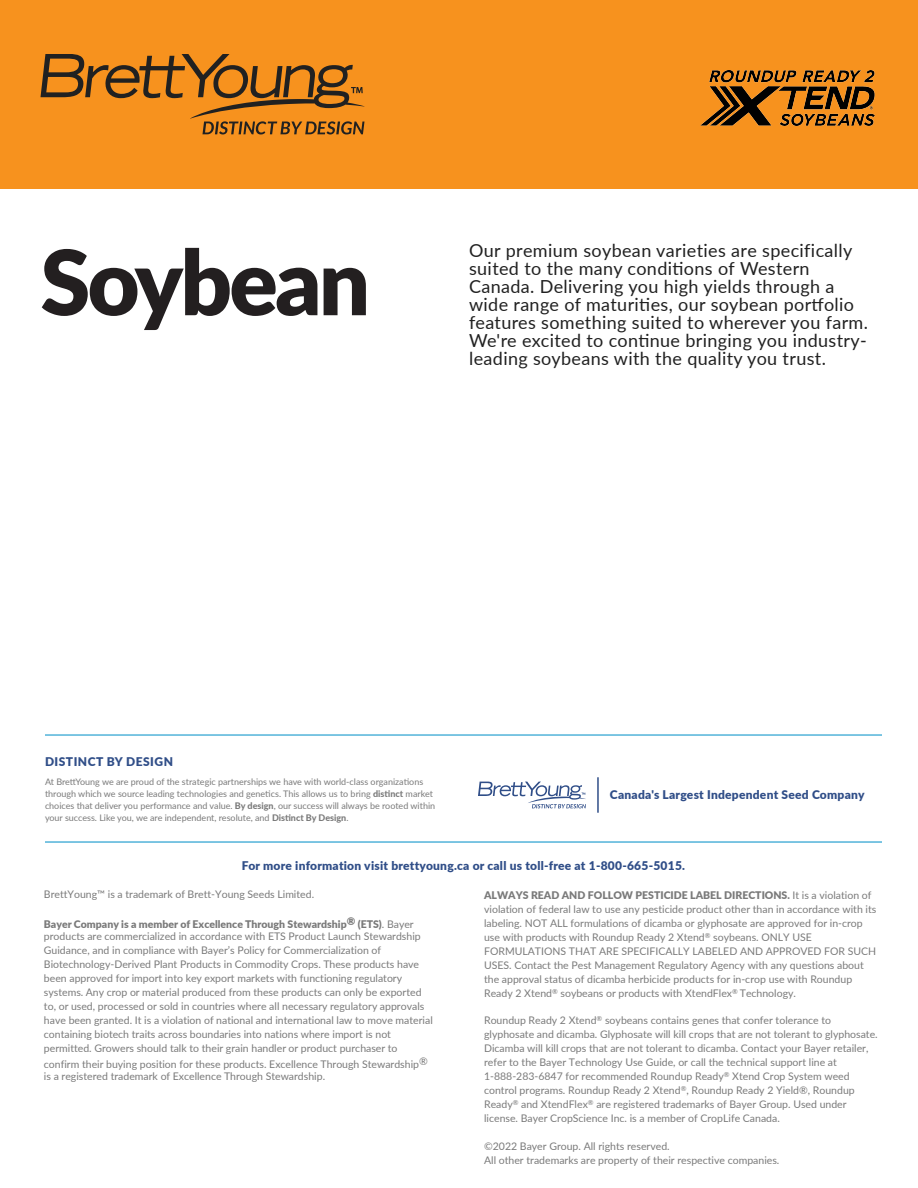
<style>
.page{position:relative;width:918px;height:1188px;background:#fff}
.page>*{position:absolute;margin:0;border:0;box-sizing:border-box;transform-origin:0 0}
.H1_Prouduct_Name{font:900 90px "Lato";letter-spacing:-.03em;color:#231f20}
.Body_Copy{font:18px/18px "Lato";letter-spacing:.02em;color:#212121}
.Small_Copy_Heading{font:900 12px "Lato";letter-spacing:.02em;color:#304e88}
.Small_Copy_Heading-2{font:900 12px "Lato";letter-spacing:.04em;color:#304e88}
.t1{font:10.5px/14px "Lato";color:#7a7a7a}
.t2{font:9px/12px "Lato";color:#7a7a7a}
.s1{font-weight:800}
.s2{font-weight:900}
</style>
<div class="page">
<div style="left:0;top:0;width:918px;height:189px;background:#f7921e"></div>
<svg style="left:40px;top:54px;width:325px;height:80px"></svg>
<hr style="left:45px;top:734px;width:837px;height:2px;background:#52b3d9">
<hr style="left:45px;top:841px;width:837px;height:2px;background:#52b3d9">
<svg style="left:478px;top:782px;width:108px;height:26px"></svg>
<hr style="left:597px;top:777px;width:2px;height:36px;background:#304e88">
<img style="left:701px;top:70px;width:174px;height:55px">
<p class="H1_Prouduct_Name" style="left:40px;top:215px;width:331px">Soybean</p>
<p class="Body_Copy" style="left:469px;top:241px;width:400px">Our premium soybean varieties are specifically suited to the many conditions of Western Canada. Delivering you high yields through a wide range of maturities, our soybean portfolio features something suited to wherever you farm.<br>We're excited to continue bringing you industry&shy;leading soybeans with the quality you trust.</p>
<p class="Small_Copy_Heading-2" style="left:45px;top:753px;width:130px">DISTINCT BY DESIGN</p>
<p class="t2" style="left:45px;top:776px;width:392px">At BrettYoung we are proud of the strategic partnerships we have with world-class organizations through which we source leading technologies and genetics. This allows us to bring <span class="s1">distinct</span> market choices that deliver you performance and value. <span class="s1">By design</span>, our success will always be rooted within your success. Like you, we are independent, resolute, and <span class="s1">Distinct By Design</span>.</p>
<p class="Small_Copy_Heading" style="left:242px;top:856px;width:445px">For more information visit brettyoung.ca or call us toll-free at 1-800-665-5015.</p>
<p class="Small_Copy_Heading" style="left:610px;top:786px;width:256px">Canada's Largest Independent Seed Company</p>
<p class="t1" style="left:44px;top:887px;width:272px">BrettYoung™ is a trademark of Brett-Young Seeds Limited.</p>
<p class="t1" style="left:44px;top:918px;width:378px;line-height:11.9px"><span class="s2">Bayer Company is a member of Excellence Through Stewardship</span><sup>®</sup> <span class="s2">(ETS)</span>. Bayer products are commercialized in accordance with ETS Product Launch Stewardship</p>
<p class="t1" style="left:44px;top:943px;width:390px">Guidance, and in compliance with Bayer’s Policy for Commercialization of Biotechnology-Derived Plant Products in Commodity Crops. These products have been approved for import into key export markets with functioning regulatory systems. Any crop or material produced from these products can only be exported to, or used, processed or sold in countries where all necessary regulatory approvals have been granted. It is a violation of national and international law to move material containing biotech traits across boundaries into nations where import is not permitted. Growers should talk to their grain handler or product purchaser to</p>
<p class="t1" style="left:44px;top:1058px;width:385px;line-height:11.9px">confirm their buying position for these products. Excellence Through Stewardship® is a registered trademark of Excellence Through Stewardship.</p>
<p class="t1" style="left:484px;top:888px;width:394px"><span class="s2">ALWAYS READ AND FOLLOW PESTICIDE LABEL DIRECTIONS.</span> It is a violation of violation of federal law to use any pesticide product other than in accordance with its labeling. NOT ALL formulations of dicamba or glyphosate are approved for in-crop use with products with Roundup Ready 2 Xtend<sup>®</sup> soybeans. ONLY USE FORMULATIONS THAT ARE SPECIFICALLY LABELED AND APPROVED FOR SUCH USES. Contact the Pest Management Regulatory Agency with any questions about the approval status of dicamba herbicide products for in-crop use with Roundup Ready 2 Xtend<sup>®</sup> soybeans or products with XtendFlex<sup>®</sup> Technology.</p>
<p class="t1" style="left:484px;top:1013px;width:395px">Roundup Ready 2 Xtend<sup>®</sup> soybeans contains genes that confer tolerance to glyphosate and dicamba. Glyphosate will kill crops that are not tolerant to glyphosate.<br>Dicamba will kill crops that are not tolerant to dicamba. Contact your Bayer retailer, refer to the Bayer Technology Use Guide, or call the technical support line at 1-888-283-6847 for recommended Roundup Ready<sup>®</sup> Xtend Crop System weed control programs. Roundup Ready 2 Xtend<sup>®</sup>, Roundup Ready 2 Yield®, Roundup Ready<sup>®</sup> and XtendFlex<sup>®</sup> are registered trademarks of Bayer Group. Used under license. Bayer CropScience Inc. is a member of CropLife Canada.</p>
<p class="t1" style="left:484px;top:1139px;width:297px">©2022 Bayer Group. All rights reserved.<br>All other trademarks are property of their respective companies.</p>
</div>
